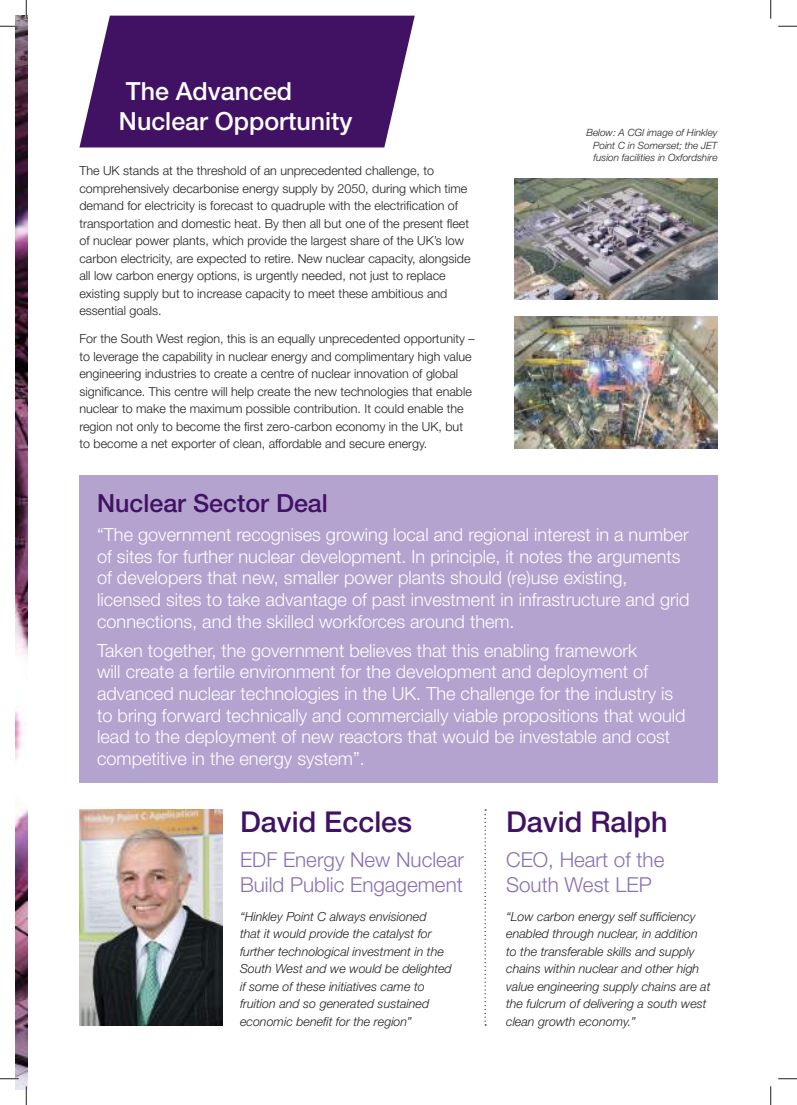
<style>
.page{position:relative;width:797px;height:1105px;background:#fff}
.page>*{position:absolute;margin:0;border:0;box-sizing:border-box;transform-origin:0 0}
.t1{font:500 28.75px "Helvetica Neue";color:#411264}
.t2{font:500 25px/30px "Helvetica Neue";color:#fff}
.t3{font:500 25px "Helvetica Neue";color:#411264}
.t4{font:300 20.62px/25px "Helvetica Neue";color:#8870b3}
.t5{font:300 18.12px/21.8px "Helvetica Neue";color:#fff}
.t6{font:300 12.5px/17.5px "Helvetica Neue";color:#241f1f}
.t7{font:italic 300 12.5px/17.5px "Helvetica Neue";color:#241f1f}
.t8{font:italic 300 10px/12.5px "Helvetica Neue";color:#241f1f;text-align:justify}
</style>
<div class="page">
<img style="left:514px;top:179px;width:203px;height:120px">
<img style="left:514px;top:317px;width:203px;height:131px">
<img style="left:16px;top:16px;width:11px;height:1073px">
<div style="left:79px;top:475px;width:638px;height:308px;background:#b4a3cf"></div>
<img style="left:79px;top:809px;width:143px;height:216px">
<svg style="left:79px;top:16px;width:336px;height:131px;background:#522772"></svg>
<svg style="left:484px;top:809px;width:2px;height:216px"></svg>
<svg style="left:0;top:25px;width:19px;height:2px"></svg>
<svg style="left:778px;top:25px;width:19px;height:2px"></svg>
<svg style="left:0;top:1078px;width:19px;height:1px"></svg>
<svg style="left:778px;top:1078px;width:19px;height:1px"></svg>
<svg style="left:25px;top:0;width:2px;height:19px"></svg>
<svg style="left:25px;top:1086px;width:2px;height:19px"></svg>
<svg style="left:770px;top:0;width:1px;height:19px"></svg>
<svg style="left:770px;top:1086px;width:1px;height:19px"></svg>
<h2 class="t2" style="left:119px;top:76px;width:235px">The Advanced<br>Nuclear Opportunity</h2>
<p class="t6" style="left:79px;top:162px;width:392px">The UK stands at the threshold of an unprecedented challenge, to comprehensively decarbonise energy supply by 2050, during which time demand for electricity is forecast to quadruple with the electrification of transportation and domestic heat. By then all but one of the present fleet of nuclear power plants, which provide the largest share of the UK’s low carbon electricity, are expected to retire. New nuclear capacity, alongside all low carbon energy options, is urgently needed, not just to replace existing supply but to increase capacity to meet these ambitious and essential goals.</p>
<p class="t6" style="left:79px;top:330px;width:396px">For the South West region, this is an equally unprecedented opportunity – to leverage the capability in nuclear energy and complimentary high value engineering industries to create a centre of nuclear innovation of global significance. This centre will help create the new technologies that enable nuclear to make the maximum possible contribution. It could enable the region not only to become the first zero-carbon economy in the UK, but to become a net exporter of clean, affordable and secure energy.</p>
<p class="t8" style="left:593px;top:126px;width:126px;text-indent:-7px">Below: A CGI image of Hinkley Point C in Somerset; the JET fusion facilities in Oxfordshire</p>
<h2 class="t3" style="left:97px;top:488px;width:232px">Nuclear Sector Deal</h2>
<p class="t5" style="left:97px;top:523px;width:594px">“The government recognises growing local and regional interest in a number of sites for further nuclear development. In principle, it notes the arguments of developers that new, smaller power plants should (re)use existing, licensed sites to take advantage of past investment in infrastructure and grid connections, and the skilled workforces around them.</p>
<p class="t5" style="left:97px;top:639px;width:590px">Taken together, the government believes that this enabling framework<br>will create a fertile environment for the development and deployment of advanced nuclear technologies in the UK. The challenge for the industry is to bring forward technically and commercially viable propositions that would lead to the deployment of new reactors that would be investable and cost competitive in the energy system”.</p>
<h1 class="t1" style="left:240px;top:804px;width:174px">David Eccles</h1>
<h3 class="t4" style="left:240px;top:847px;width:225px">EDF Energy New Nuclear<br>Build Public Engagement</h3>
<p class="t7" style="left:240px;top:907px;width:213px">“Hinkley Point C always envisioned<br>that it would provide the catalyst for further technological investment in the South West and we would be delighted if some of these initiatives came to fruition and so generated sustained economic benefit for the region”</p>
<h1 class="t1" style="left:506px;top:804px;width:163px">David Ralph</h1>
<h3 class="t4" style="left:506px;top:847px;width:160px">CEO, Heart of the<br>South West LEP</h3>
<p class="t7" style="left:506px;top:907px;width:206px">“Low carbon energy self sufficiency enabled through nuclear, in addition to the transferable skills and supply chains within nuclear and other high value engineering supply chains are at the fulcrum of delivering a south west clean growth economy.”</p>
</div>
